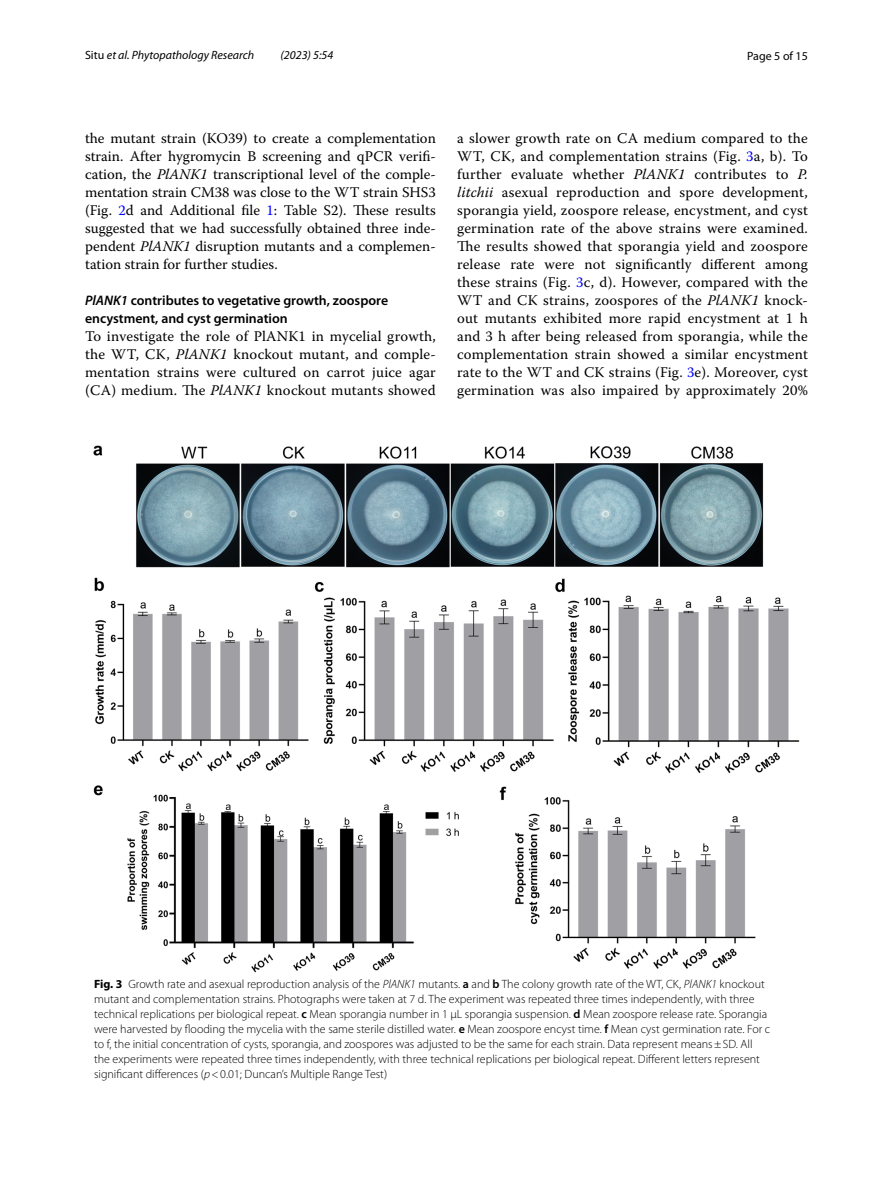
<style>
.page{position:relative;width:893px;height:1187px;background:#fff}
.page>*{position:absolute;margin:0;border:0;box-sizing:border-box;transform-origin:0 0}
.t1{font:14.7px/18px "Warnock Pro";letter-spacing:.015em;color:#000;text-align:justify}
.t2{font:600 13.8px/18px "Myriad Pro";color:#000}
.t3{font:300 12px/15px "Myriad Pro";color:#000}
.t4{font:italic 12px "Myriad Pro";color:#000}
.t5{font:12px "Myriad Pro";color:#000}
.s1{font-style:normal}
.s2{font-style:italic}
.s3{color:#00f}
.s4{font-weight:700}
.s5{font-weight:600}
</style>
<div class="page">
<img style="left:94px;top:445px;width:705px;height:527px">
<p class="t4" style="left:85px;top:48px;width:171px"><span class="s1">Situ</span> et al. Phytopathology Research</p>
<p class="t4" style="left:281px;top:48px;width:54px">(2023) 5:54</p>
<p class="t5" style="left:747px;top:48px;width:62px">Page 5 of 15</p>
<p class="t1" style="left:85px;top:128px;width:352px">the mutant strain (KO39) to create a complementation strain. After hygromycin B screening and qPCR verifi&shy;cation, the <span class="s2">PlANK1</span> transcriptional level of the comple&shy;mentation strain CM38 was close to the WT strain SHS3 (Fig. <span class="s3">2</span>d and Additional file <span class="s3">1</span>: Table S2). These results suggested that we had successfully obtained three inde&shy;pendent <span class="s2">PlANK1</span> disruption mutants and a complemen&shy;tation strain for further studies.</p>
<p class="t2" style="left:85px;top:291px;width:305px"><span class="s2">PlANK1</span> contributes to vegetative growth, zoospore encystment, and cyst germination</p>
<p class="t1" style="left:85px;top:326px;width:352px">To investigate the role of PlANK1 in mycelial growth, the WT, CK, <span class="s2">PlANK1</span> knockout mutant, and comple&shy;mentation strains were cultured on carrot juice agar (CA) medium. The <span class="s2">PlANK1</span> knockout mutants showed</p>
<p class="t1" style="left:457px;top:128px;width:352px">a slower growth rate on CA medium compared to the WT, CK, and complementation strains (Fig. <span class="s3">3</span>a, b). To further evaluate whether <span class="s2">PlANK1</span> contributes to <span class="s2">P. litchii</span> asexual reproduction and spore development, sporangia yield, zoospore release, encystment, and cyst germination rate of the above strains were examined.<br>The results showed that sporangia yield and zoospore release rate were not significantly different among these strains (Fig. <span class="s3">3</span>c, d). However, compared with the WT and CK strains, zoospores of the <span class="s2">PlANK1</span> knock&shy;out mutants exhibited more rapid encystment at 1 h and 3 h after being released from sporangia, while the complementation strain showed a similar encystment rate to the WT and CK strains (Fig. <span class="s3">3</span>e). Moreover, cyst germination was also impaired by approximately 20%</p>
<p class="t3" style="left:94px;top:976px;width:678px"><span class="s4">Fig. 3</span> Growth rate and asexual reproduction analysis of the <span class="s2">PlANK1</span> mutants. <span class="s5">a</span> and <span class="s5">b</span> The colony growth rate of the WT, CK, <span class="s2">PlANK1</span> knockout mutant and complementation strains. Photographs were taken at 7 d. The experiment was repeated three times independently, with three technical replications per biological repeat. <span class="s5">c</span> Mean sporangia number in 1 μL sporangia suspension. <span class="s5">d</span> Mean zoospore release rate. Sporangia were harvested by flooding the mycelia with the same sterile distilled water. <span class="s5">e</span> Mean zoospore encyst time. <span class="s5">f</span> Mean cyst germination rate. For c to f, the initial concentration of cysts, sporangia, and zoospores was adjusted to be the same for each strain. Data represent means±SD. All the experiments were repeated three times independently, with three technical replications per biological repeat. Different letters represent significant differences (<span class="s2">p</span>&lt;0.01; Duncan’s Multiple Range Test)</p>
</div>
